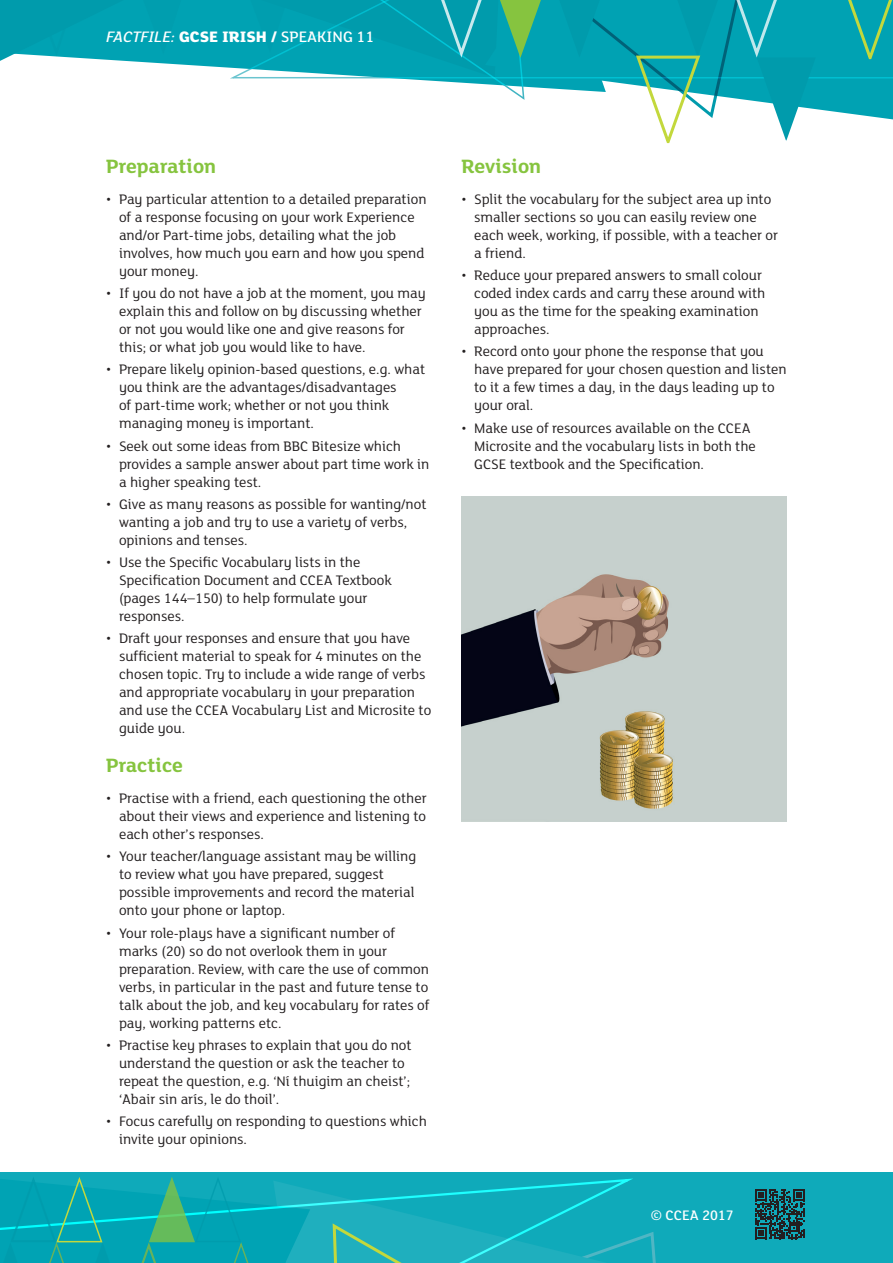
<style>
.page{position:relative;width:893px;height:1263px;background:#fff}
.page>*{position:absolute;margin:0;border:0;box-sizing:border-box;transform-origin:0 0}
.t1{font:700 21px "FS Lola";color:#86c43f}
.t2{font:800 16.5px "FS Lola";color:#fff}
.t3{font:500 16.5px "FS Lola";color:#fff}
.t4{font:15px/18px "FS Lola";color:#231f20}
.t5{font:500 15px "FS Lola";color:#fff}
.s1{font-weight:800}
.s2{font-weight:500;font-style:italic}
</style>
<div class="page">
<div style="left:0;top:1172px;width:893px;height:91px;background:#0faaba"></div>
<div style="left:189px;top:0;width:36px;height:68px;background:#00a2b3"></div>
<svg style="left:0;top:0;width:189px;height:65px;background:#16a7b7"></svg>
<svg style="left:225px;top:0;width:668px;height:144px"></svg>
<svg style="left:0;top:1177px;width:805px;height:86px"></svg>
<img style="left:461px;top:496px;width:326px;height:325px">
<p class="t3" style="left:200px;top:26px;width:176px"><span class="s1">SE IRISH /</span> SPEAKING 11</p>
<p class="t2" style="left:107px;top:26px;width:200px"><span class="s2">FACTFILE:</span> GCE HISTORY OF</p>
<h1 class="t1" style="left:106px;top:152px;width:111px">Preparation</h1>
<p class="t4" style="left:119px;top:189px;width:309px;text-indent:-13px">• Pay particular attention to a detailed preparation of a response focusing on your work Experience and/or Part-time jobs, detailing what the job involves, how much you earn and how you spend your money.</p>
<p class="t4" style="left:119px;top:284px;width:308px;text-indent:-13px">• If you do not have a job at the moment, you may explain this and follow on by discussing whether or not you would like one and give reasons for this; or what job you would like to have.</p>
<p class="t4" style="left:119px;top:360px;width:308px;text-indent:-13px">• Prepare likely opinion-based questions, e.g. what you think are the advantages/disadvantages<br>of part-time work; whether or not you think managing money is important.</p>
<p class="t4" style="left:119px;top:436px;width:312px;text-indent:-13px">• Seek out some ideas from BBC Bitesize which provides a sample answer about part time work in a higher speaking test.</p>
<p class="t4" style="left:119px;top:494px;width:309px;text-indent:-13px">• Give as many reasons as possible for wanting/not wanting a job and try to use a variety of verbs, opinions and tenses.</p>
<p class="t4" style="left:119px;top:553px;width:274px;text-indent:-13px">• Use the Specific Vocabulary lists in the Specification Document and CCEA Textbook (pages 144–150) to help formulate your responses.</p>
<p class="t4" style="left:119px;top:629px;width:314px;text-indent:-13px">• Draft your responses and ensure that you have sufficient material to speak for 4 minutes on the chosen topic. Try to include a wide range of verbs and appropriate vocabulary in your preparation and use the CCEA Vocabulary List and Microsite to guide you.</p>
<h1 class="t1" style="left:106px;top:751px;width:78px">Practice</h1>
<p class="t4" style="left:119px;top:789px;width:309px;text-align:justify;text-indent:-13px">• Practise with a friend, each questioning the other about their views and experience and listening to each other’s responses.</p>
<p class="t4" style="left:119px;top:847px;width:299px;text-indent:-13px">• Your teacher/language assistant may be willing to review what you have prepared, suggest possible improvements and record the material onto your phone or laptop.</p>
<p class="t4" style="left:119px;top:923px;width:312px;text-indent:-13px">• Your role-plays have a significant number of marks (20) so do not overlook them in your preparation. Review, with care the use of common verbs, in particular in the past and future tense to talk about the job, and key vocabulary for rates of pay, working patterns etc.</p>
<p class="t4" style="left:119px;top:1035px;width:294px;text-indent:-13px">• Practise key phrases to explain that you do not understand the question or ask the teacher to repeat the question, e.g. ‘Ní thuigim an cheist’; ‘Abair sin arís, le do thoil’.</p>
<p class="t4" style="left:119px;top:1112px;width:309px;text-indent:-13px">• Focus carefully on responding to questions which invite your opinions.</p>
<h1 class="t1" style="left:461px;top:152px;width:81px">Revision</h1>
<p class="t4" style="left:474px;top:189px;width:305px;text-indent:-13px">• Split the vocabulary for the subject area up into smaller sections so you can easily review one each week, working, if possible, with a teacher or a friend.</p>
<p class="t4" style="left:474px;top:266px;width:293px;text-indent:-13px">• Reduce your prepared answers to small colour coded index cards and carry these around with you as the time for the speaking examination approaches.</p>
<p class="t4" style="left:474px;top:342px;width:314px;text-indent:-13px">• Record onto your phone the response that you have prepared for your chosen question and listen to it a few times a day, in the days leading up to your oral.</p>
<p class="t4" style="left:474px;top:418px;width:283px;text-indent:-13px">• Make use of resources available on the CCEA<br>Microsite and the vocabulary lists in both the<br>GCSE textbook and the Specification.</p>
<p class="t5" style="left:651px;top:1206px;width:84px">© CCEA 2017</p>
</div>
